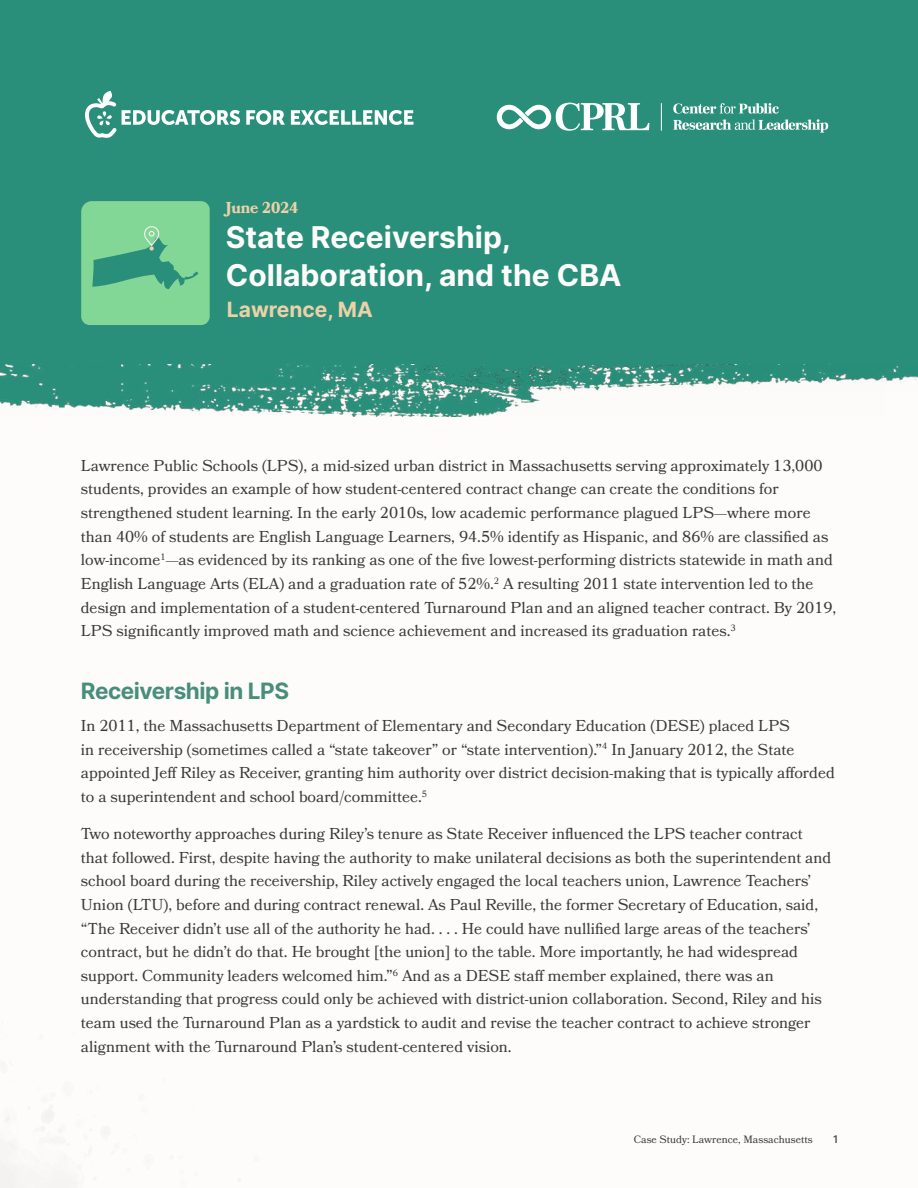
<style>
.page{position:relative;width:918px;height:1188px;background:#fdfcfb}
.page>*{position:absolute;margin:0;border:0;box-sizing:border-box;transform-origin:0 0}
.t1{font:30px/37.5px "Inter";color:#fdfcfb}
.t2{font:22.5px "Inter";letter-spacing:-.02em;color:#498d7b}
.t3{font:21px "Inter";color:#edd1a8}
.t4{font:15.75px/23.7px "Bookmania";color:#3b3a3b}
.t5{font:700 15.75px "Bookmania";letter-spacing:-.01em;color:#edd1a8}
.t6{font:10.5px "Bookmania";color:#3b3a3b}
.t7{font:10.5px "Inter";color:#3b3a3b}
</style>
<div class="page">
<img style="left:0;top:364px;width:886px;height:52px">
<div style="left:0;top:0;width:918px;height:364px;background:#2a8f7a"></div>
<svg style="left:81px;top:201px;width:129px;height:124px"></svg>
<svg style="left:497px;top:103px;width:152px;height:28px"></svg>
<svg style="left:661px;top:103px;width:1px;height:28px"></svg>
<svg style="left:673px;top:103px;width:155px;height:30px"></svg>
<svg style="left:85px;top:91px;width:155px;height:47px"></svg>
<svg style="left:246px;top:110px;width:39px;height:15px"></svg>
<svg style="left:291px;top:110px;width:123px;height:15px"></svg>
<p class="t5" style="left:226px;top:198px;width:74px">June 2024</p>
<h1 class="t1" style="left:226px;top:218px;width:397px">State Receivership,<br>Collaboration, and the CBA</h1>
<h3 class="t3" style="left:227px;top:294px;width:147px">Lawrence, MA</h3>
<p class="t4" style="left:81px;top:454px;width:757px">Lawrence Public Schools (LPS), a mid-sized urban district in Massachusetts serving approximately 13,000 students, provides an example of how student-centered contract change can create the conditions for strengthened student learning. In the early 2010s, low academic performance plagued LPS—where more than 40% of students are English Language Learners, 94.5% identify as Hispanic, and 86% are classified as low-income<sup>1</sup>—as evidenced by its ranking as one of the five lowest-performing districts statewide in math and English Language Arts (ELA) and a graduation rate of 52%.<sup>2</sup> A resulting 2011 state intervention led to the design and implementation of a student-centered Turnaround Plan and an aligned teacher contract. By 2019, LPS significantly improved math and science achievement and increased its graduation rates.<sup>3</sup></p>
<h2 class="t2" style="left:81px;top:674px;width:210px">Receivership in LPS</h2>
<p class="t4" style="left:81px;top:714px;width:755px">In 2011, the Massachusetts Department of Elementary and Secondary Education (DESE) placed LPS<br>in receivership (sometimes called a “state takeover” or “state intervention).”<sup>4</sup> In January 2012, the State appointed Jeff Riley as Receiver, granting him authority over district decision-making that is typically afforded to a superintendent and school board/committee.<sup>5</sup></p>
<p class="t4" style="left:81px;top:822px;width:752px">Two noteworthy approaches during Riley’s tenure as State Receiver influenced the LPS teacher contract that followed. First, despite having the authority to make unilateral decisions as both the superintendent and school board during the receivership, Riley actively engaged the local teachers union, Lawrence Teachers’ Union (LTU), before and during contract renewal. As Paul Reville, the former Secretary of Education, said, “The Receiver didn’t use all of the authority he had. . . . He could have nullified large areas of the teachers’ contract, but he didn’t do that. He brought [the union] to the table. More importantly, he had widespread support. Community leaders welcomed him.”<sup>6</sup> And as a DESE staff member explained, there was an understanding that progress could only be achieved with district-union collaboration. Second, Riley and his team used the Turnaround Plan as a yardstick to audit and revise the teacher contract to achieve stronger alignment with the Turnaround Plan’s student-centered vision.</p>
<p class="t6" style="left:634px;top:1133px;width:180px">Case Study: Lawrence, Massachusetts</p>
<p class="t7" style="left:833px;top:1131px;width:6px">1</p>
</div>
